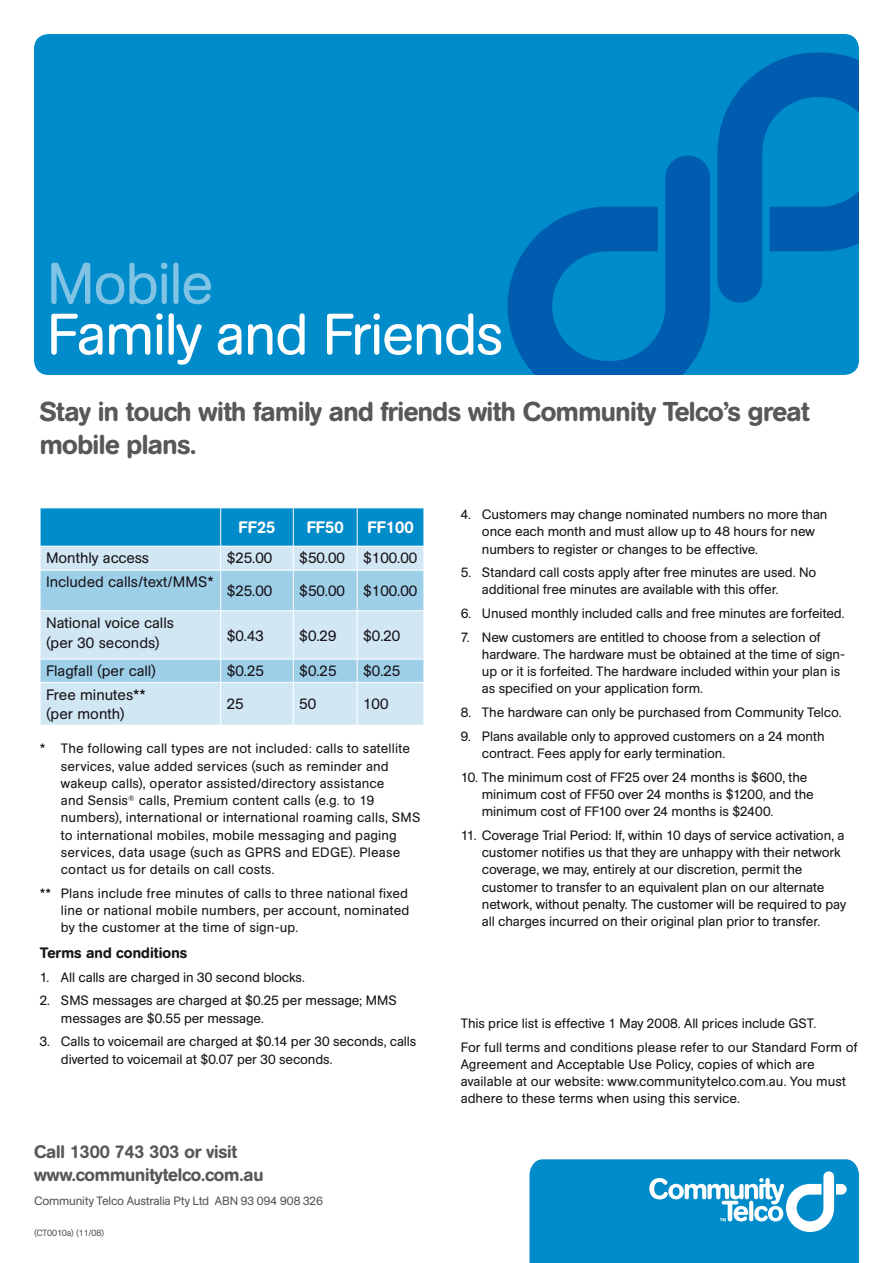
<style>
.page{position:relative;width:893px;height:1263px;background:#fff}
.page>*{position:absolute;margin:0;border:0;box-sizing:border-box;transform-origin:0 0}
.t1{font:57.6px "AG Book Rounded";letter-spacing:-.025em;color:#fff}
.t2{font:57.6px "AG Book Rounded";letter-spacing:-.025em;color:#81c3e4}
.Marketing_message_he{font:500 27px/32.4px "AG Book Rounded";letter-spacing:-.02em;color:#58585a}
.t3{font:500 18px "AG Book Rounded";letter-spacing:-.01em;color:#58585a}
.Table_heading{font:500 16.5px "AG Book Rounded";color:#fff}
.Table_contents{font:15px "AG Book Rounded";color:#1a171c}
.T_Cs_heading{font:500 15px "AG Book Rounded";letter-spacing:.005em;color:#1a171c}
.T_Cs_copy_indented{font:13.5px/17.2px "AG Book Rounded";letter-spacing:-.005em;color:#1a171c}
.T_Cs_copy_not_indent{font:13.5px/17.2px "AG Book Rounded";color:#1a171c}
.t4{font:12px "AG Book Rounded";letter-spacing:-.015em;color:#58585a}
.FastArt_code{font:9px "AG Book Rounded";letter-spacing:-.02em;color:#58585a}
</style>
<div class="page">
<div style="left:34px;top:34px;width:825px;height:341px;background:#008bca;border-radius:15px"></div>
<svg style="left:508px;top:52px;width:351px;height:323px"></svg>
<svg style="left:529px;top:1159px;width:330px;height:104px;background:#1c97cf"></svg>
<div style="left:41px;top:683px;width:383px;height:42px;background:#d1e7f4"></div>
<svg style="left:40px;top:508px;width:384px;height:174px;background:#95cce7"></svg>
<hr style="left:220px;top:683px;width:1px;height:42px;background:#fff">
<hr style="left:293px;top:683px;width:1px;height:42px;background:#fff">
<hr style="left:357px;top:683px;width:1px;height:42px;background:#fff">
<p class="t2" style="left:47px;top:251px;width:168px">Mobile</p>
<p class="t1" style="left:47px;top:302px;width:458px">Family and Friends</p>
<p class="Marketing_message_he" style="left:40px;top:396px;width:771px">Stay in touch with family and friends with Community Telco’s great mobile plans.</p>
<p class="Table_heading" style="left:238px;top:518px;width:39px">FF25</p>
<p class="Table_heading" style="left:307px;top:518px;width:39px">FF50</p>
<p class="Table_heading" style="left:367px;top:518px;width:48px">FF100</p>
<p class="Table_contents" style="left:46px;top:550px;width:105px">Monthly access</p>
<p class="Table_contents" style="left:227px;top:550px;width:47px">$25.00</p>
<p class="Table_contents" style="left:299px;top:550px;width:47px">$50.00</p>
<p class="Table_contents" style="left:363px;top:550px;width:56px">$100.00</p>
<p class="Table_contents" style="left:46px;top:574px;width:169px">Included calls/text/MMS*</p>
<p class="Table_contents" style="left:227px;top:582px;width:47px">$25.00</p>
<p class="Table_contents" style="left:299px;top:582px;width:47px">$50.00</p>
<p class="Table_contents" style="left:363px;top:582px;width:56px">$100.00</p>
<p class="Table_contents" style="left:46px;top:614px;width:129px">National voice calls</p>
<p class="Table_contents" style="left:46px;top:634px;width:115px">(per 30 seconds)</p>
<p class="Table_contents" style="left:227px;top:627px;width:39px">$0.43</p>
<p class="Table_contents" style="left:299px;top:627px;width:39px">$0.29</p>
<p class="Table_contents" style="left:363px;top:627px;width:39px">$0.20</p>
<p class="Table_contents" style="left:46px;top:663px;width:111px">Flagfall (per call)</p>
<p class="Table_contents" style="left:227px;top:663px;width:39px">$0.25</p>
<p class="Table_contents" style="left:299px;top:663px;width:39px">$0.25</p>
<p class="Table_contents" style="left:363px;top:663px;width:39px">$0.25</p>
<p class="Table_contents" style="left:46px;top:686px;width:101px">Free minutes**</p>
<p class="Table_contents" style="left:46px;top:705px;width:80px">(per month)</p>
<p class="Table_contents" style="left:227px;top:696px;width:18px">25</p>
<p class="Table_contents" style="left:299px;top:696px;width:18px">50</p>
<p class="Table_contents" style="left:363px;top:696px;width:27px">100</p>
<p class="T_Cs_copy_indented" style="left:61px;top:740px;width:361px;text-indent:-21px">* The following call types are not included: calls to satellite services, value added services (such as reminder and wakeup calls), operator assisted/directory assistance<br>and Sensis<sup>®</sup> calls, Premium content calls (e.g. to 19 numbers), international or international roaming calls, SMS to international mobiles, mobile messaging and paging services, data usage (such as GPRS and EDGE). Please contact us for details on call costs.</p>
<p class="T_Cs_copy_indented" style="left:61px;top:884px;width:350px;text-align:justify;text-indent:-21px">** Plans include free minutes of calls to three national fixed line or national mobile numbers, per account, nominated by the customer at the time of sign-up.</p>
<p class="T_Cs_heading" style="left:40px;top:944px;width:149px">Terms and conditions</p>
<p class="T_Cs_copy_indented" style="left:40px;top:968px;width:267px">1. All calls are charged in 30 second blocks.</p>
<p class="T_Cs_copy_indented" style="left:61px;top:992px;width:337px;text-indent:-21px">2. SMS messages are charged at $0.25 per message; MMS messages are $0.55 per message.</p>
<p class="T_Cs_copy_indented" style="left:61px;top:1033px;width:357px;text-indent:-21px">3. Calls to voicemail are charged at $0.14 per 30 seconds, calls diverted to voicemail at $0.07 per 30 seconds.</p>
<p class="t3" style="left:34px;top:1141px;width:205px">Call 1300 743 303 or visit</p>
<p class="t3" style="left:34px;top:1164px;width:231px">www.communitytelco.com.au</p>
<p class="t4" style="left:34px;top:1194px;width:290px">Community Telco Australia Pty Ltd ABN 93 094 908 326</p>
<p class="FastArt_code" style="left:34px;top:1227px;width:72px">(CT0010a) (11/08)</p>
<p class="T_Cs_copy_indented" style="left:482px;top:506px;width:347px;text-indent:-21px">4. Customers may change nominated numbers no more than once each month and must allow up to 48 hours for new numbers to register or changes to be effective.</p>
<p class="T_Cs_copy_indented" style="left:482px;top:564px;width:336px;text-indent:-21px">5. Standard call costs apply after free minutes are used. No additional free minutes are available with this offer.</p>
<p class="T_Cs_copy_indented" style="left:461px;top:605px;width:385px">6. Unused monthly included calls and free minutes are forfeited.</p>
<p class="T_Cs_copy_indented" style="left:482px;top:628px;width:365px;text-indent:-21px">7. New customers are entitled to choose from a selection of hardware. The hardware must be obtained at the time of sign&shy;up or it is forfeited. The hardware included within your plan is as specified on your application form.</p>
<p class="T_Cs_copy_indented" style="left:461px;top:704px;width:382px">8. The hardware can only be purchased from Community Telco.</p>
<p class="T_Cs_copy_indented" style="left:482px;top:727px;width:344px;text-indent:-21px">9. Plans available only to approved customers on a 24 month contract. Fees apply for early termination.</p>
<p class="T_Cs_copy_indented" style="left:482px;top:768px;width:333px;text-indent:-21px">10. The minimum cost of FF25 over 24 months is $600, the minimum cost of FF50 over 24 months is $1200, and the minimum cost of FF100 over 24 months is $2400.</p>
<p class="T_Cs_copy_indented" style="left:482px;top:826px;width:366px;text-indent:-21px">11. Coverage Trial Period: If, within 10 days of service activation, a customer notifies us that they are unhappy with their network coverage, we may, entirely at our discretion, permit the customer to transfer to an equivalent plan on our alternate network, without penalty. The customer will be required to pay all charges incurred on their original plan prior to transfer.</p>
<p class="T_Cs_copy_not_indent" style="left:461px;top:1015px;width:357px">This price list is effective 1 May 2008. All prices include GST.</p>
<p class="T_Cs_copy_not_indent" style="left:461px;top:1038px;width:398px">For full terms and conditions please refer to our Standard Form of Agreement and Acceptable Use Policy, copies of which are available at our website: www.communitytelco.com.au. You must adhere to these terms when using this service.</p>
</div>
